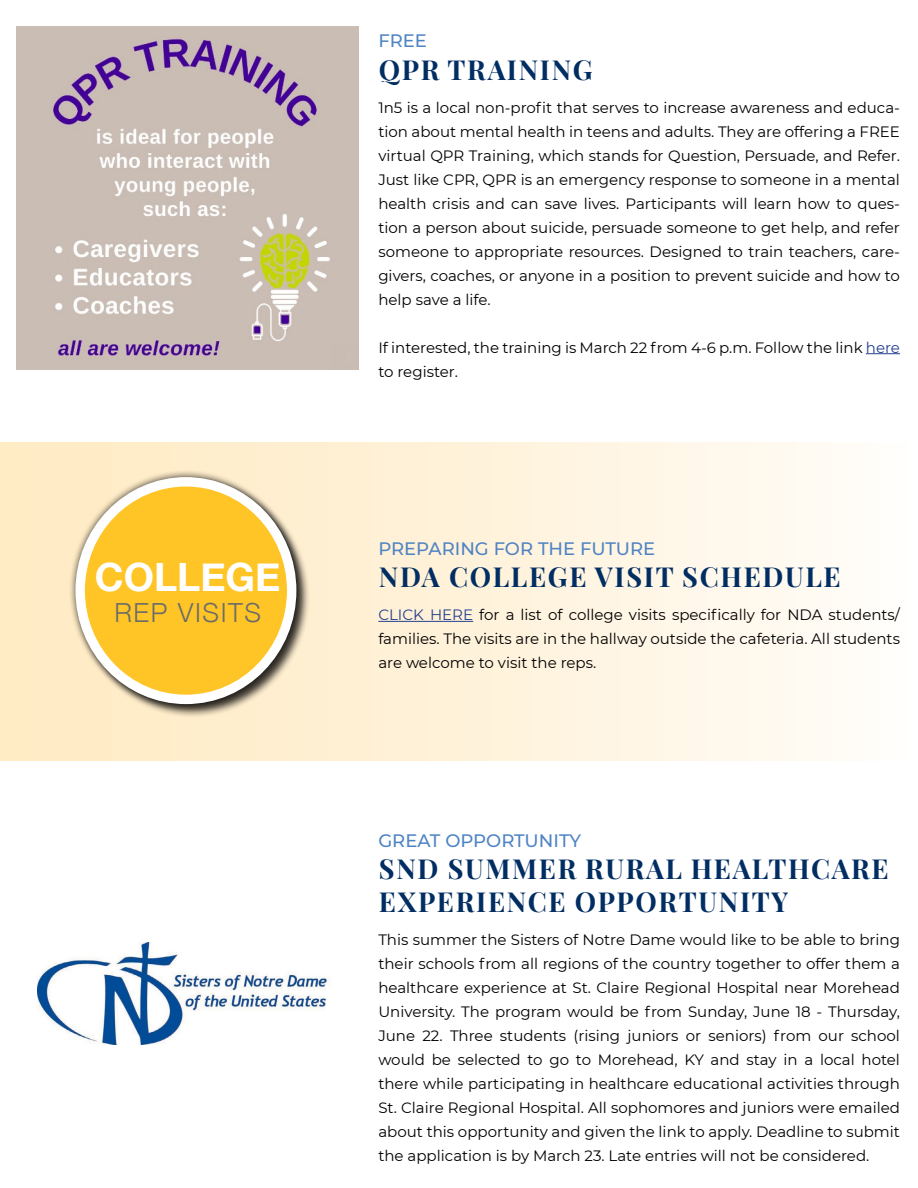
<style>
.page{position:relative;width:918px;height:1188px;background:#fff}
.page>*{position:absolute;margin:0;border:0;box-sizing:border-box;transform-origin:0 0}
.t1{font:700 39px "Helvetica Neue";color:#fff}
.t2{font:27px/32.4px "Playfair Display";letter-spacing:.065em;color:#002d62}
.t3{font:300 26.4px "Helvetica Neue";letter-spacing:.06em;color:#6b6b69}
.t4{font:500 18px "Montserrat";color:#4f84c4}
.t5{font:15px/24px "Montserrat";color:#000;text-align:justify}
.s1{color:#25408f}
</style>
<div class="page">
<div style="left:0;top:442px;width:918px;height:319px;background:linear-gradient(to right,#ffe9c0,#fffcf8)"></div>
<hr style="left:866px;top:353px;width:34px;height:1px;background:#25408f">
<img style="left:17px;top:27px;width:342px;height:343px">
<div style="left:75px;top:476px;width:236px;height:243px;background:#000;opacity:.75"></div>
<div style="left:68px;top:470px;width:236px;height:241px;background:#000;opacity:.75"></div>
<div style="left:80px;top:482px;width:212px;height:217px;background:#ffc425;border-radius:50%"></div>
<div style="left:75px;top:477px;width:221px;height:227px;border:9px solid #fff;border-radius:50%"></div>
<hr style="left:378px;top:621px;width:95px;height:1px;background:#25408f">
<img style="left:37px;top:943px;width:291px;height:102px">
<h1 class="t1" style="left:95px;top:546px;width:187px">COLLEGE</h1>
<h3 class="t3" style="left:114px;top:592px;width:148px">REP VISITS</h3>
<p class="t4" style="left:378px;top:28px;width:50px">FREE</p>
<h2 class="t2" style="left:379px;top:51px;width:215px">QPR TRAINING</h2>
<p class="t5" style="left:378px;top:95px;width:523px">1n5 is a local non-profit that serves to increase awareness and educa&shy;tion about mental health in teens and adults. They are offering a FREE virtual QPR Training, which stands for Question, Persuade, and Refer.<br>Just like CPR, QPR is an emergency response to someone in a mental health crisis and can save lives. Participants will learn how to ques&shy;tion a person about suicide, persuade someone to get help, and refer someone to appropriate resources. Designed to train teachers, care&shy;givers, coaches, or anyone in a position to prevent suicide and how to help save a life.</p>
<p class="t5" style="left:378px;top:335px;width:523px">If interested, the training is March 22 from 4-6 p.m. Follow the link <span class="s1">here </span>to register.</p>
<p class="t4" style="left:378px;top:536px;width:278px">PREPARING FOR THE FUTURE</p>
<h2 class="t2" style="left:379px;top:559px;width:463px">NDA COLLEGE VISIT SCHEDULE</h2>
<p class="t5" style="left:378px;top:602px;width:523px"><span class="s1">CLICK HERE</span> for a list of college visits specifically for NDA students/ families. The visits are in the hallway outside the cafeteria. All students are welcome to visit the reps.</p>
<p class="t4" style="left:378px;top:828px;width:204px">GREAT OPPORTUNITY</p>
<h2 class="t2" style="left:379px;top:851px;width:511px">SND SUMMER RURAL HEALTHCARE<br>EXPERIENCE OPPORTUNITY</h2>
<p class="t5" style="left:378px;top:927px;width:523px">This summer the Sisters of Notre Dame would like to be able to bring their schools from all regions of the country together to offer them a healthcare experience at St. Claire Regional Hospital near Morehead University. The program would be from Sunday, June 18 - Thursday, June 22. Three students (rising juniors or seniors) from our school would be selected to go to Morehead, KY and stay in a local hotel there while participating in healthcare educational activities through St. Claire Regional Hospital. All sophomores and juniors were emailed about this opportunity and given the link to apply. Deadline to submit the application is by March 23. Late entries will not be considered.</p>
</div>
